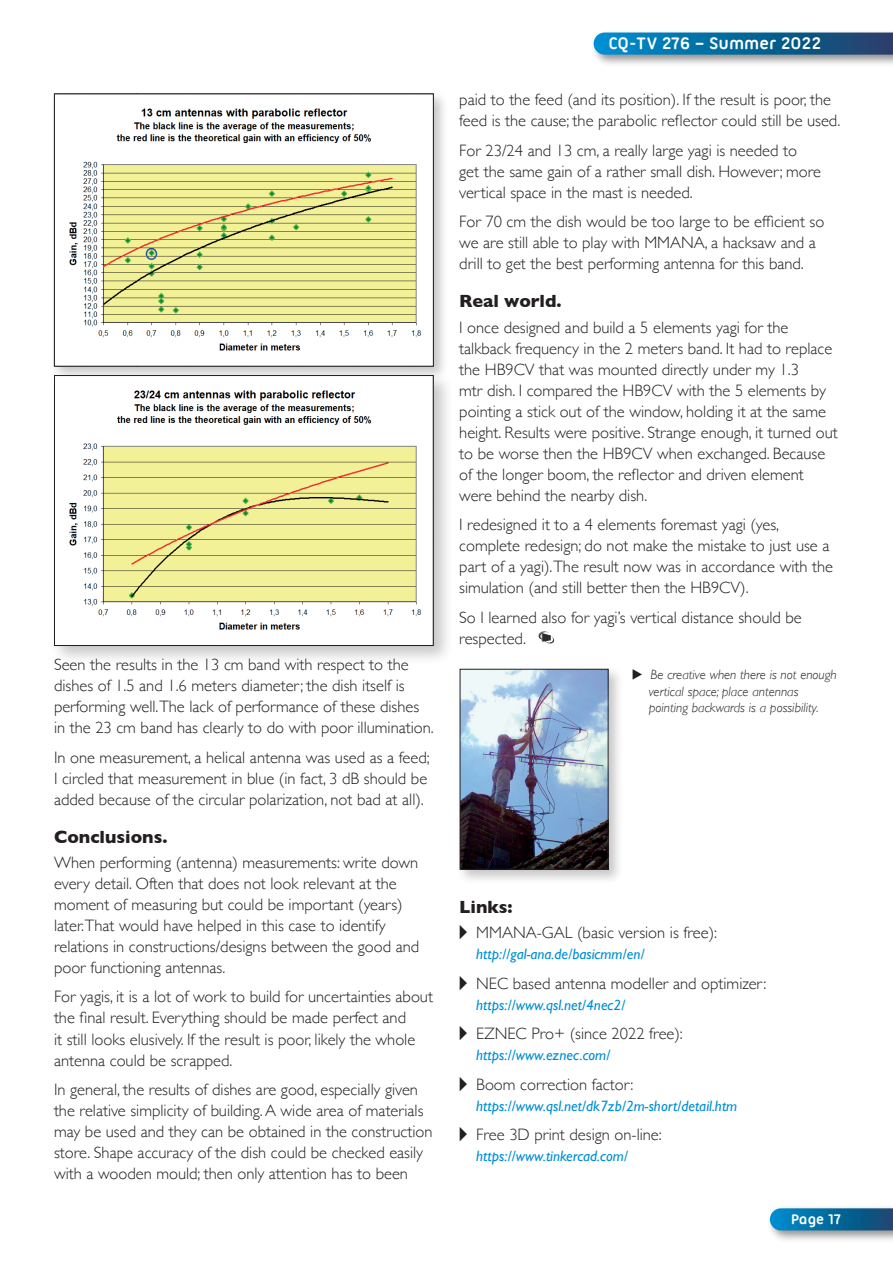
<style>
.page{position:relative;width:893px;height:1263px;background:#fff}
.page>*{position:absolute;margin:0;border:0;box-sizing:border-box;transform-origin:0 0}
.t1{font:700 18px "Gill Sans";color:#231f20}
.t2{font:700 18px "Ubuntu Titling";color:#fff}
.t3{font:300 16.5px/21px "Gill Sans";color:#231f20}
.t4{font:italic 15px "Gill Sans";color:#008fd5}
.t5{font:700 15px "Ubuntu Titling";color:#fff}
.t6{font:italic 300 13.5px/16.5px "Gill Sans";color:#231f20}
.s1{font-family:"European Pi Three";font-weight:400;font-style:normal}
</style>
<div class="page">
<div style="left:767px;top:1204px;width:126px;height:39px;background:#231f20;opacity:.5"></div>
<svg style="left:770px;top:1208px;width:123px;height:22px;background:#0d6d9f"></svg>
<div style="left:590px;top:29px;width:303px;height:38px;background:#231f20;opacity:.5"></div>
<svg style="left:594px;top:33px;width:299px;height:22px;background:#0d679a"></svg>
<img style="left:538px;top:631px;width:16px;height:13px">
<div style="left:51px;top:90px;width:398px;height:292px;background:#231f20;opacity:.25"></div>
<img style="left:56px;top:96px;width:376px;height:269px">
<div style="left:54px;top:94px;width:380px;height:273px;border:1px solid #231f20"></div>
<div style="left:50px;top:371px;width:404px;height:295px;background:#231f20;opacity:.25"></div>
<img style="left:56px;top:377px;width:376px;height:267px">
<div style="left:54px;top:375px;width:380px;height:271px;border:1px solid #231f20"></div>
<div style="left:457px;top:666px;width:167px;height:219px;background:#231f20;opacity:.25"></div>
<img style="left:462px;top:671px;width:144px;height:197px">
<div style="left:460px;top:669px;width:148px;height:201px;border:1px solid #231f20"></div>
<p class="t3" style="left:54px;top:653px;width:381px">Seen the results in the 13 cm band with respect to the dishes of 1.5 and 1.6 meters diameter; the dish itself is performing well.The lack of performance of these dishes in the 23 cm band has clearly to do with poor illumination.</p>
<p class="t3" style="left:54px;top:746px;width:377px">In one measurement, a helical antenna was used as a feed;<br>I circled that measurement in blue (in fact, 3 dB should be added because of the circular polarization, not bad at all).</p>
<p class="t1" style="left:54px;top:822px;width:115px">Conclusions.</p>
<p class="t3" style="left:54px;top:851px;width:367px">When performing (antenna) measurements: write down every detail. Often that does not look relevant at the moment of measuring but could be important (years) later.That would have helped in this case to identify relations in constructions/designs between the good and poor functioning antennas.</p>
<p class="t3" style="left:54px;top:986px;width:380px">For yagis, it is a lot of work to build for uncertainties about the final result. Everything should be made perfect and<br>it still looks elusively. If the result is poor, likely the whole antenna could be scrapped.</p>
<p class="t3" style="left:54px;top:1078px;width:380px">In general, the results of dishes are good, especially given the relative simplicity of building. A wide area of materials may be used and they can be obtained in the construction store. Shape accuracy of the dish could be checked easily with a wooden mould; then only attention has to been</p>
<p class="t2" style="left:608px;top:33px;width:214px">CQ-TV 276 – Summer 2022</p>
<p class="t3" style="left:459px;top:89px;width:383px">paid to the feed (and its position). If the result is poor, the feed is the cause; the parabolic reflector could still be used.</p>
<p class="t3" style="left:459px;top:139px;width:363px">For 23/24 and 13 cm, a really large yagi is needed to<br>get the same gain of a rather small dish. However; more vertical space in the mast is needed.</p>
<p class="t3" style="left:459px;top:211px;width:367px">For 70 cm the dish would be too large to be efficient so we are still able to play with MMANA, a hacksaw and a drill to get the best performing antenna for this band.</p>
<p class="t1" style="left:459px;top:287px;width:104px">Real world.</p>
<p class="t3" style="left:459px;top:316px;width:380px">I once designed and build a 5 elements yagi for the talkback frequency in the 2 meters band. It had to replace the HB9CV that was mounted directly under my 1.3<br>mtr dish. I compared the HB9CV with the 5 elements by pointing a stick out of the window, holding it at the same height. Results were positive. Strange enough, it turned out to be worse then the HB9CV when exchanged. Because of the longer boom, the reflector and driven element were behind the nearby dish.</p>
<p class="t3" style="left:459px;top:514px;width:375px">I redesigned it to a 4 elements foremast yagi (yes, complete redesign; do not make the mistake to just use a part of a yagi).The result now was in accordance with the simulation (and still better then the HB9CV).</p>
<p class="t3" style="left:459px;top:606px;width:344px">So I learned also for yagi’s vertical distance should be respected.</p>
<p class="t6" style="left:649px;top:667px;width:190px;text-indent:-17px"><span class="s1">E</span> Be creative when there is not enough vertical space; place antennas pointing backwards is a possibility.</p>
<p class="t1" style="left:459px;top:892px;width:55px">Links:</p>
<p class="t3" style="left:476px;top:921px;width:242px">MMANA-GAL (basic version is free):</p>
<p class="t4" style="left:476px;top:945px;width:170px">http://gal-ana.de/basicmm/en/</p>
<p class="t3" style="left:476px;top:972px;width:292px">NEC based antenna modeller and optimizer:</p>
<p class="t4" style="left:476px;top:996px;width:151px">https://www.qsl.net/4nec2/</p>
<p class="t3" style="left:476px;top:1022px;width:208px">EZNEC Pro+ (since 2022 free):</p>
<p class="t4" style="left:476px;top:1046px;width:136px">https://www.eznec.com/</p>
<p class="t3" style="left:476px;top:1073px;width:159px">Boom correction factor:</p>
<p class="t4" style="left:476px;top:1097px;width:263px">https://www.qsl.net/dk7zb/2m-short/detail.htm</p>
<p class="t3" style="left:476px;top:1123px;width:187px">Free 3D print design on-line:</p>
<p class="t4" style="left:476px;top:1147px;width:153px">https://www.tinkercad.com/</p>
<p class="t5" style="left:791px;top:1211px;width:52px">Page 17</p>
</div>
